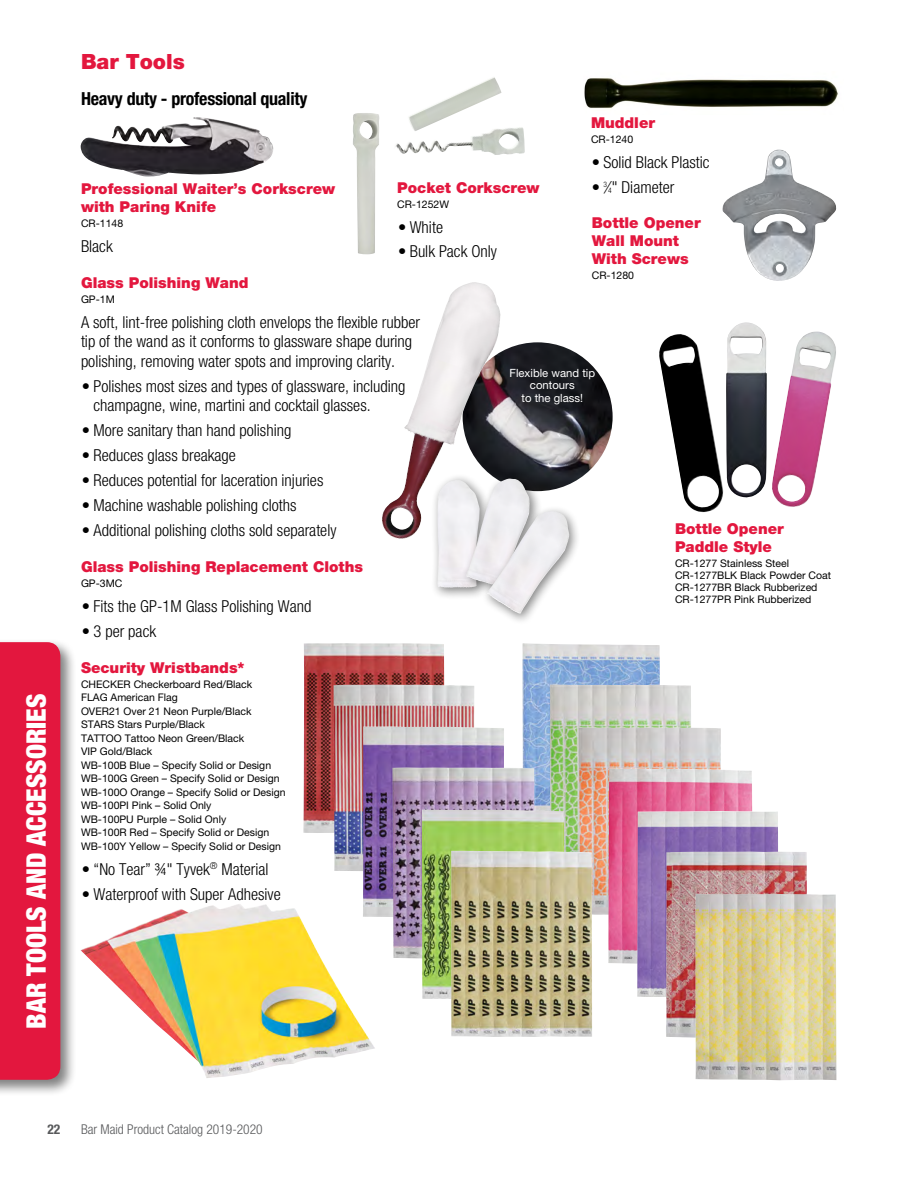
<style>
.page{position:relative;width:918px;height:1188px;background:#fff}
.page>*{position:absolute;margin:0;border:0;box-sizing:border-box;transform-origin:0 0}
.t1{font:900 condensed 27px "Helvetica Neue LT Std";color:#fff}
.t2{font:900 21px "Helvetica Neue LT Std";color:#e3173e}
.t3{font:700 condensed 18px "Helvetica Neue LT Std";letter-spacing:-.015em;color:#000}
.t4{font:300 condensed 16.5px/19.5px "Helvetica Neue LT Std";color:#000}
.t5{font:900 15px/18px "Helvetica Neue LT Std";color:#e3173e}
.t6{font:300 condensed 13.5px "Helvetica Neue LT Std";color:#58595b}
.t7{font:700 condensed 13.5px "Helvetica Neue LT Std";color:#58595b}
.t8{font:11.4px/12.3px "Helvetica Neue LT Std";color:#fff;text-align:center}
.t9{font:10.5px/13.5px "Helvetica Neue LT Std";color:#000}
.s1{font-size:7.5px}
</style>
<div class="page">
<img style="left:522px;top:643px;width:138px;height:167px">
<img style="left:550px;top:685px;width:141px;height:166px">
<img style="left:579px;top:727px;width:142px;height:188px">
<img style="left:608px;top:768px;width:145px;height:196px">
<img style="left:637px;top:811px;width:142px;height:186px">
<img style="left:666px;top:852px;width:141px;height:186px">
<img style="left:695px;top:894px;width:141px;height:186px">
<img style="left:80px;top:117px;width:194px;height:60px">
<img style="left:584px;top:78px;width:254px;height:30px">
<img style="left:722px;top:150px;width:114px;height:131px">
<img style="left:353px;top:113px;width:27px;height:141px">
<img style="left:395px;top:77px;width:130px;height:78px">
<img style="left:80px;top:904px;width:295px;height:174px">
<img style="left:659px;top:334px;width:65px;height:178px">
<img style="left:726px;top:322px;width:41px;height:176px">
<img style="left:772px;top:332px;width:64px;height:175px">
<img style="left:303px;top:643px;width:142px;height:190px">
<img style="left:334px;top:685px;width:140px;height:186px">
<img style="left:363px;top:726px;width:141px;height:191px">
<img style="left:392px;top:767px;width:142px;height:192px">
<img style="left:422px;top:810px;width:142px;height:189px">
<img style="left:451px;top:851px;width:141px;height:186px">
<img style="left:501px;top:342px;width:112px;height:149px">
<div style="left:431px;top:474px;width:61px;height:126px;background:#000;opacity:.49"></div>
<img style="left:437px;top:543px;width:23px;height:45px">
<div style="left:460px;top:472px;width:82px;height:127px;background:#000;opacity:.49"></div>
<img style="left:466px;top:479px;width:64px;height:108px">
<div style="left:481px;top:505px;width:100px;height:121px;background:#000;opacity:.49"></div>
<img style="left:487px;top:511px;width:82px;height:103px">
<img style="left:382px;top:282px;width:119px;height:261px">
<div style="left:0;top:638px;width:77px;height:458px;background:#000;opacity:.5"></div>
<div style="left:0;top:642px;width:60px;height:438px;background:#e3173e"></div>
<p class="t2" style="left:81px;top:49px;width:105px">Bar Tools</p>
<p class="t3" style="left:81px;top:88px;width:228px">Heavy duty - professional quality</p>
<h1 class="t1" style="left:20px;top:1029px;width:335px;rotate:-90deg">Bar Tools and Accessories</h1>
<p class="t5" style="left:591px;top:114px;width:66px">Muddler</p>
<p class="t9" style="left:591px;top:132px;width:44px">CR-1240</p>
<p class="t4" style="left:592px;top:152px;width:119px">• Solid Black Plastic</p>
<p class="t4" style="left:592px;top:177px;width:84px">• <sup>3</sup>⁄<span class="s1">4</span>" Diameter</p>
<p class="t5" style="left:397px;top:178px;width:144px">Pocket Corkscrew</p>
<p class="t9" style="left:397px;top:197px;width:53px">CR-1252W</p>
<p class="t4" style="left:398px;top:217px;width:46px">• White</p>
<p class="t4" style="left:398px;top:242px;width:100px">• Bulk Pack Only</p>
<p class="t5" style="left:81px;top:179px;width:256px">Professional Waiter’s Corkscrew with Paring Knife</p>
<p class="t9" style="left:81px;top:216px;width:44px">CR-1148</p>
<p class="t4" style="left:81px;top:236px;width:33px">Black</p>
<p class="t5" style="left:592px;top:214px;width:110px">Bottle Opener<br>Wall Mount<br>With Screws</p>
<p class="t9" style="left:592px;top:269px;width:44px">CR-1280</p>
<p class="t5" style="left:81px;top:273px;width:169px">Glass Polishing Wand</p>
<p class="t9" style="left:81px;top:292px;width:35px">GP-1M</p>
<p class="t4" style="left:81px;top:312px;width:341px">A soft, lint-free polishing cloth envelops the flexible rubber tip of the wand as it conforms to glassware shape during polishing, removing water spots and improving clarity.</p>
<p class="t4" style="left:94px;top:376px;width:313px;text-indent:-12px">• Polishes most sizes and types of glassware, including champagne, wine, martini and cocktail glasses.</p>
<p class="t4" style="left:82px;top:420px;width:211px">• More sanitary than hand polishing</p>
<p class="t4" style="left:82px;top:445px;width:155px">• Reduces glass breakage</p>
<p class="t4" style="left:82px;top:470px;width:243px">• Reduces potential for laceration injuries</p>
<p class="t4" style="left:82px;top:495px;width:216px">• Machine washable polishing cloths</p>
<p class="t4" style="left:82px;top:520px;width:256px">• Additional polishing cloths sold separately</p>
<p class="t5" style="left:81px;top:558px;width:283px">Glass Polishing Replacement Cloths</p>
<p class="t9" style="left:81px;top:577px;width:42px">GP-3MC</p>
<p class="t4" style="left:82px;top:597px;width:231px">• Fits the GP-1M Glass Polishing Wand</p>
<p class="t4" style="left:82px;top:621px;width:76px">• 3 per pack</p>
<p class="t8" style="left:510px;top:367px;width:87px">Flexible wand tip contours<br>to the glass!</p>
<p class="t5" style="left:675px;top:519px;width:110px">Bottle Opener<br>Paddle Style</p>
<p class="t9" style="left:675px;top:557px;width:157px;line-height:12px">CR-1277 Stainless Steel<br>CR-1277BLK Black Powder Coat<br>CR-1277BR Black Rubberized<br>CR-1277PR Pink Rubberized</p>
<p class="t5" style="left:81px;top:658px;width:165px">Security Wristbands*</p>
<p class="t9" style="left:81px;top:677px;width:9px">CHEC</p>
<p class="t9" style="left:81px;top:677px;width:173px;text-indent:29px">KER Checkerboard Red/Black<br>FLAG American Flag<br>OVE</p>
<p class="t9" style="left:81px;top:704px;width:172px;text-indent:21px">R21 Over 21 Neon Purple/Black<br>STARS Stars Purple/Black<br>TATTOO</p>
<p class="t9" style="left:81px;top:731px;width:206px;text-indent:44px">Tattoo Neon Green/Black<br>VIP Gold/Black<br>WB-100B Blue – Specify Solid or Design<br>WB-100G Green – Specify Solid or Design<br>WB-100O Orange – Specify Solid or Design<br>WB-100PI Pink – Solid Only<br>WB-100PU Purple – Solid Only<br>WB-100R Red – Specify Solid or Design<br>WB-100Y Yellow – Specify Solid or Design</p>
<p class="t4" style="left:82px;top:859px;width:188px">• “No Tear” ¾" Tyvek<sup>®</sup> Material</p>
<p class="t4" style="left:82px;top:884px;width:200px">• Waterproof with Super Adhesive</p>
<p class="t7" style="left:47px;top:1121px;width:14px">22</p>
<p class="t6" style="left:81px;top:1121px;width:183px">Bar Maid Product Catalog 2019-2020</p>
</div>
